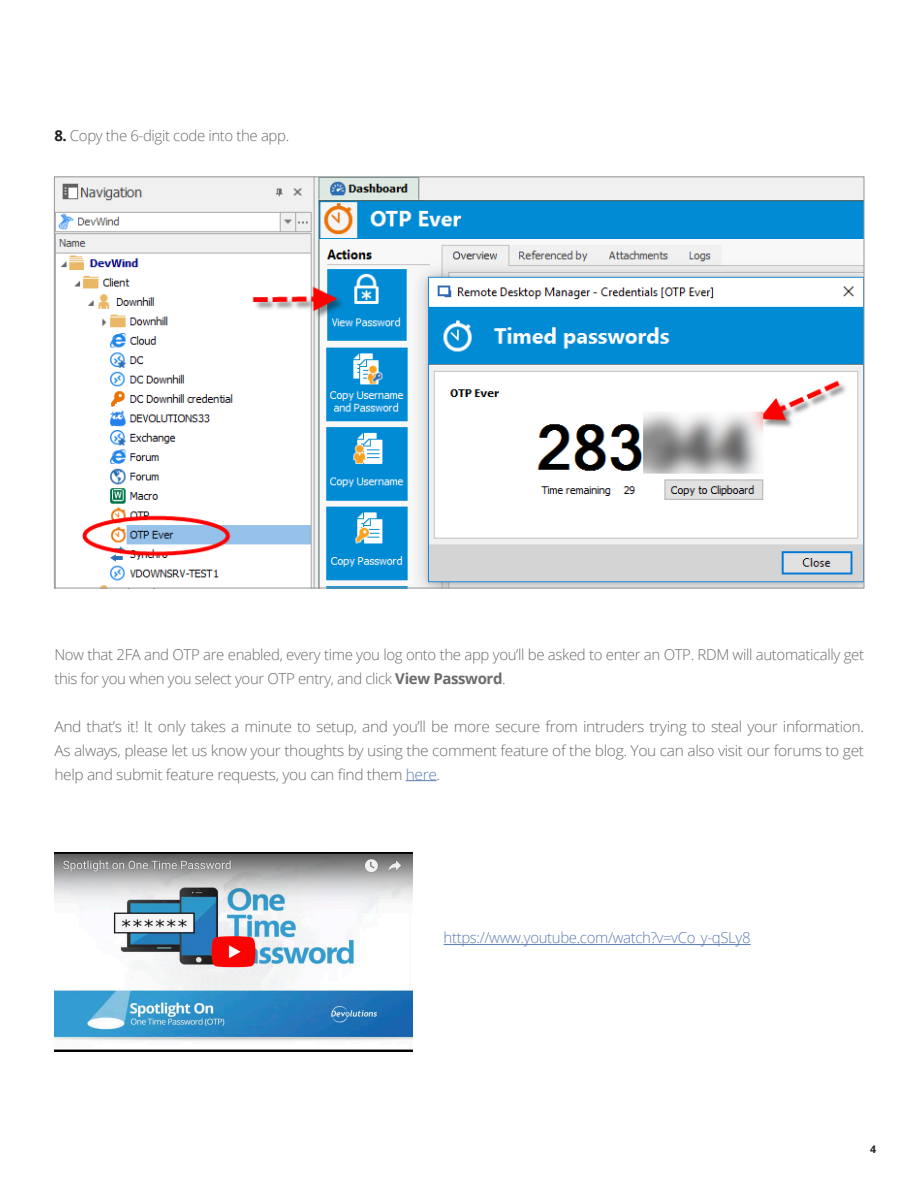
<style>
.page{position:relative;width:918px;height:1188px;background:#fff}
.page>*{position:absolute;margin:0;border:0;box-sizing:border-box;transform-origin:0 0}
.t1{font:300 15px/24px "Open Sans";letter-spacing:-.025em;color:#6b6b6e;text-align:justify;scale:1.04 1}
.t2{font:300 15px/24px "Open Sans";letter-spacing:-.025em;color:#6b6b6e}
.t3{font:300 15px "Open Sans";letter-spacing:-.025em;color:#5e7db4}
.t4{font:700 10.5px "Open Sans";color:#231f20}
.s1{font-weight:700;color:#231f20}
.s2{font-weight:700}
.s3{color:#5e7db4}
</style>
<div class="page">
<hr style="left:406px;top:780px;width:31px;height:1px;background:#5e7db4">
<img style="left:56px;top:178px;width:806px;height:408px">
<img style="left:54px;top:852px;width:358px;height:199px">
<hr style="left:444px;top:944px;width:307px;height:1px;background:#5e7db4">
<p class="t2" style="left:54px;top:123px;width:236px"><span class="s1">8.</span> Copy the 6-digit code into the app.</p>
<p class="t2" style="left:54px;top:642px;width:811px">Now that 2FA and OTP are enabled, every time you log onto the app you’ll be asked to enter an OTP. RDM will automatically get this for you when you select your OTP entry, and click <span class="s2">View Password</span>.</p>
<p class="t1" style="left:54px;top:714px;width:780px">And that’s it! It only takes a minute to setup, and you’ll be more secure from intruders trying to steal your information.<br>As always, please let us know your thoughts by using the comment feature of the blog. You can also visit our forums to get help and submit feature requests, you can find them <span class="s3">here</span>.</p>
<p class="t3" style="left:444px;top:928px;width:309px">https://www.youtube.com/watch?v=vCo_y-qSLy8</p>
<p class="t4" style="left:870px;top:1141px;width:7px">4</p>
</div>
